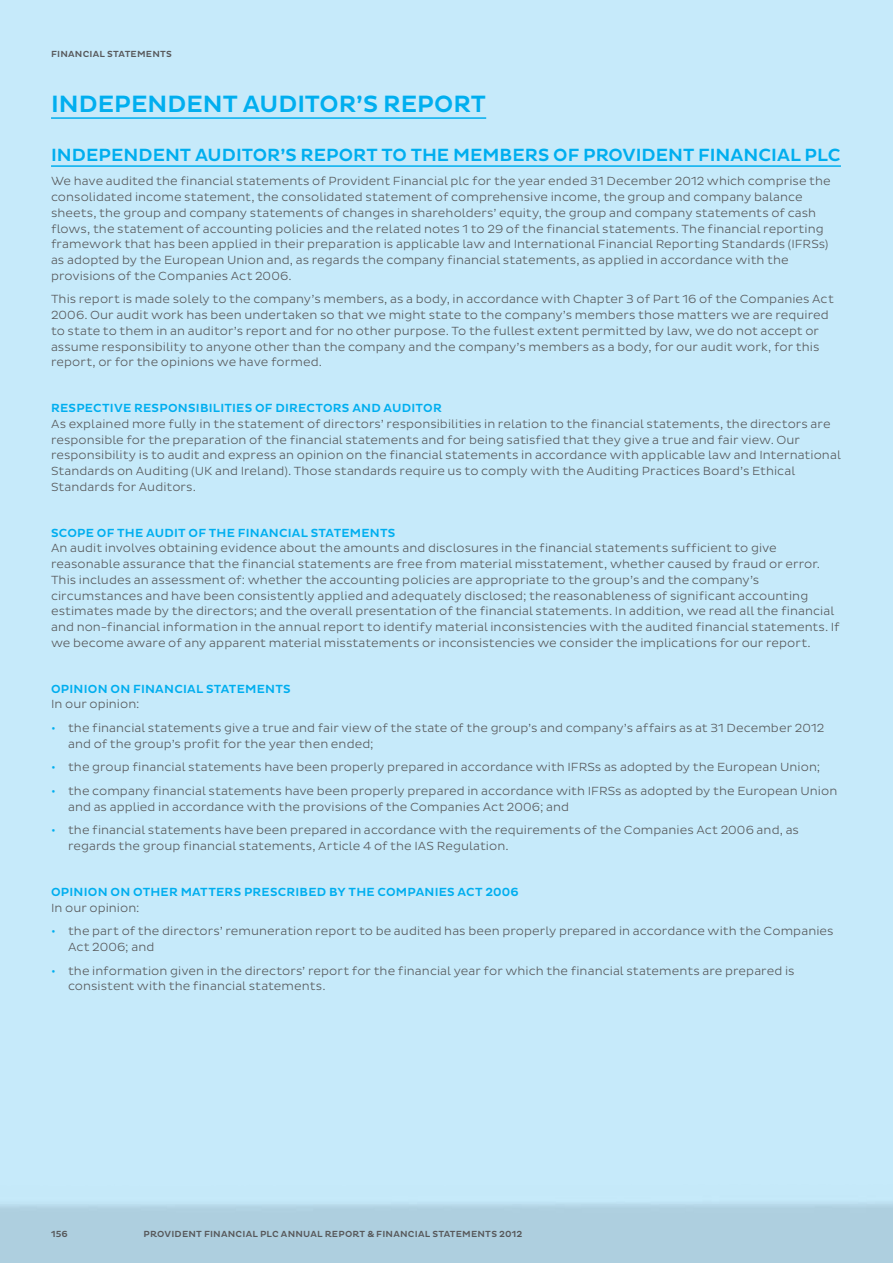
<style>
.page{position:relative;width:893px;height:1263px;background:#c6eafa}
.page>*{position:absolute;margin:0;border:0;box-sizing:border-box;transform-origin:0 0}
.Header_Style_02__SIN{font:500 24px "Pluto Sans";color:#00aeef}
.Header_Style_03__SIN{font:500 18px "Pluto Sans";color:#00aeef}
.Tabbed_Bullet_Points{font:300 12px/15.8px "Pluto Sans";letter-spacing:.005em;color:#57585a}
.Subhead_Style_01_NO{font:500 12px "Pluto Sans";letter-spacing:.02em;color:#00aeef}
.t1{font:500 9px "Pluto";letter-spacing:.02em;color:#57585a}
.s1{font-weight:400;color:#00aeef}
</style>
<div class="page">
<hr style="left:51px;top:165px;width:790px;height:2px;background:#00aeef">
<hr style="left:51px;top:117px;width:435px;height:2px;background:#00aeef">
<p class="t1" style="left:51px;top:49px;width:122px">FINANCIAL STATEMENTS</p>
<p class="Header_Style_02__SIN" style="left:51px;top:90px;width:436px">INDEPENDENT AUDITOR’S REPORT</p>
<p class="Header_Style_03__SIN" style="left:51px;top:145px;width:791px">INDEPENDENT AUDITOR’S REPORT TO THE MEMBERS OF PROVIDENT FINANCIAL PLC</p>
<p class="Tabbed_Bullet_Points" style="left:51px;top:173px;width:781px">We have audited the financial statements of Provident Financial plc for the year ended 31 December 2012 which comprise the consolidated income statement, the consolidated statement of comprehensive income, the group and company balance sheets, the group and company statements of changes in shareholders’ equity, the group and company statements of cash flows, the statement of accounting policies and the related notes 1 to 29 of the financial statements. The financial reporting framework that has been applied in their preparation is applicable law and International Financial Reporting Standards (IFRSs) as adopted by the European Union and, as regards the company financial statements, as applied in accordance with the provisions of the Companies Act 2006.</p>
<p class="Tabbed_Bullet_Points" style="left:51px;top:292px;width:784px">This report is made solely to the company’s members, as a body, in accordance with Chapter 3 of Part 16 of the Companies Act 2006. Our audit work has been undertaken so that we might state to the company’s members those matters we are required to state to them in an auditor’s report and for no other purpose. To the fullest extent permitted by law, we do not accept or assume responsibility to anyone other than the company and the company’s members as a body, for our audit work, for this report, or for the opinions we have formed.</p>
<p class="Subhead_Style_01_NO" style="left:51px;top:401px;width:392px">RESPECTIVE RESPONSIBILITIES OF DIRECTORS AND AUDITOR</p>
<p class="Tabbed_Bullet_Points" style="left:51px;top:416px;width:791px">As explained more fully in the statement of directors’ responsibilities in relation to the financial statements, the directors are responsible for the preparation of the financial statements and for being satisfied that they give a true and fair view. Our responsibility is to audit and express an opinion on the financial statements in accordance with applicable law and International Standards on Auditing (UK and Ireland). Those standards require us to comply with the Auditing Practices Board’s Ethical Standards for Auditors.</p>
<p class="Subhead_Style_01_NO" style="left:51px;top:526px;width:346px">SCOPE OF THE AUDIT OF THE FINANCIAL STATEMENTS</p>
<p class="Tabbed_Bullet_Points" style="left:51px;top:541px;width:790px">An audit involves obtaining evidence about the amounts and disclosures in the financial statements sufficient to give reasonable assurance that the financial statements are free from material misstatement, whether caused by fraud or error.<br>This includes an assessment of: whether the accounting policies are appropriate to the group’s and the company’s circumstances and have been consistently applied and adequately disclosed; the reasonableness of significant accounting estimates made by the directors; and the overall presentation of the financial statements. In addition, we read all the financial and non-financial information in the annual report to identify material inconsistencies with the audited financial statements. If we become aware of any apparent material misstatements or inconsistencies we consider the implications for our report.</p>
<p class="Subhead_Style_01_NO" style="left:51px;top:682px;width:241px">OPINION ON FINANCIAL STATEMENTS</p>
<p class="Tabbed_Bullet_Points" style="left:51px;top:696px;width:90px">In our opinion:</p>
<p class="Tabbed_Bullet_Points" style="left:68px;top:720px;width:758px;text-indent:-17px"><span class="s1">•</span> the financial statements give a true and fair view of the state of the group’s and company’s affairs as at 31 December 2012 and of the group’s profit for the year then ended;</p>
<p class="Tabbed_Bullet_Points" style="left:51px;top:759px;width:771px"><span class="s1">•</span> the group financial statements have been properly prepared in accordance with IFRSs as adopted by the European Union;</p>
<p class="Tabbed_Bullet_Points" style="left:68px;top:783px;width:771px;text-indent:-17px"><span class="s1">•</span> the company financial statements have been properly prepared in accordance with IFRSs as adopted by the European Union and as applied in accordance with the provisions of the Companies Act 2006; and</p>
<p class="Tabbed_Bullet_Points" style="left:68px;top:822px;width:732px;text-indent:-17px"><span class="s1">•</span> the financial statements have been prepared in accordance with the requirements of the Companies Act 2006 and, as regards the group financial statements, Article 4 of the IAS Regulation.</p>
<p class="Subhead_Style_01_NO" style="left:51px;top:885px;width:469px">OPINION ON OTHER MATTERS PRESCRIBED BY THE COMPANIES ACT 2006</p>
<p class="Tabbed_Bullet_Points" style="left:51px;top:900px;width:90px">In our opinion:</p>
<p class="Tabbed_Bullet_Points" style="left:68px;top:923px;width:767px;text-indent:-17px"><span class="s1">•</span> the part of the directors’ remuneration report to be audited has been properly prepared in accordance with the Companies<br>Act 2006; and</p>
<p class="Tabbed_Bullet_Points" style="left:68px;top:963px;width:728px;text-indent:-17px"><span class="s1">•</span> the information given in the directors’ report for the financial year for which the financial statements are prepared is consistent with the financial statements.</p>
<p class="t1" style="left:51px;top:1229px;width:18px">156</p>
<p class="t1" style="left:144px;top:1229px;width:380px">PROVIDENT FINANCIAL PLC ANNUAL REPORT &amp; FINANCIAL STATEMENTS 2012</p>
</div>
